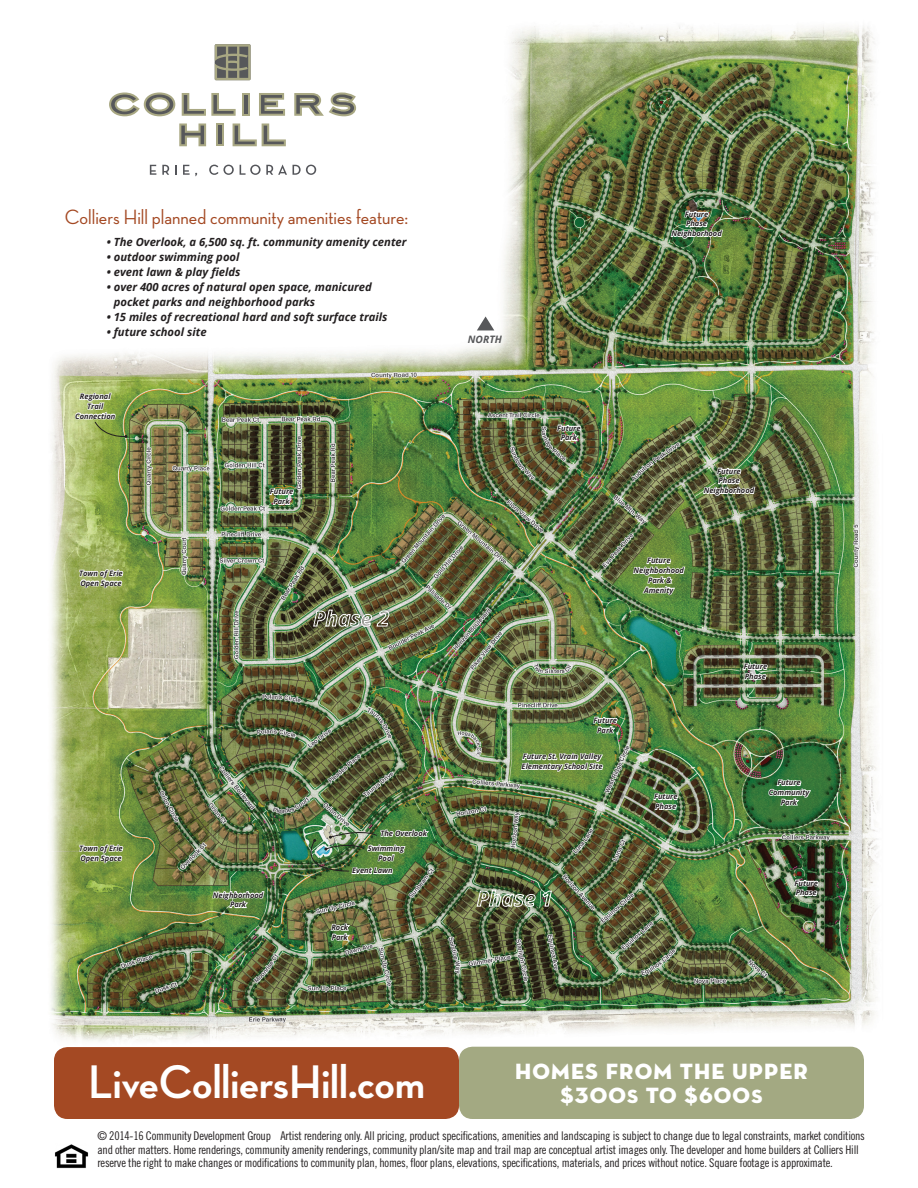
<style>
.page{position:relative;width:918px;height:1188px;background:#fff}
.page>*{position:absolute;margin:0;border:0;box-sizing:border-box;transform-origin:0 0}
.t1{font:700 48px "Neutra Disp";color:#fff}
.t2{font:22.5px "Neutra Disp Titling";letter-spacing:.05em;color:#fff}
.t3{font:500 21.15px "Neutra Disp";color:#a44923}
.t4{font:12px/13.5px "Trade Gothic Cond Eighteen";letter-spacing:-.02em;color:#231f20}
.t5{font:italic 700 11.25px/15px "Open Sans";color:#231f20}
.t6{font:italic 700 10.2px "Open Sans";color:#57585a}
.t7{font:italic 700 7.5px/9.8px "Open Sans";color:#231f20}
.s1{font-size:19.5px}
</style>
<div class="page">
<img style="left:50px;top:26px;width:828px;height:1031px">
<svg style="left:78px;top:559px;width:46px;height:31px"></svg>
<svg style="left:78px;top:834px;width:46px;height:31px"></svg>
<svg style="left:211px;top:881px;width:54px;height:31px"></svg>
<svg style="left:330px;top:923px;width:22px;height:21px"></svg>
<svg style="left:476px;top:889px;width:60px;height:18px"></svg>
<svg style="left:542px;top:890px;width:10px;height:17px"></svg>
<div style="left:308px;top:604px;width:87px;height:29px;background:#231f20;opacity:.95"></div>
<svg style="left:313px;top:609px;width:77px;height:18px"></svg>
<svg style="left:767px;top:778px;width:45px;height:43px"></svg>
<svg style="left:793px;top:878px;width:27px;height:22px"></svg>
<svg style="left:742px;top:662px;width:27px;height:21px"></svg>
<svg style="left:652px;top:792px;width:27px;height:21px"></svg>
<img style="left:520px;top:716px;width:99px;height:93px">
<svg style="left:477px;top:316px;width:17px;height:14px"></svg>
<svg style="left:215px;top:44px;width:36px;height:36px"></svg>
<div style="left:242px;top:93px;width:8px;height:23px;background:#a9a883"></div>
<svg style="left:109px;top:92px;width:66px;height:24px"></svg>
<svg style="left:182px;top:93px;width:54px;height:23px"></svg>
<hr style="left:244px;top:95px;width:4px;height:19px;background:#57585a">
<svg style="left:259px;top:93px;width:26px;height:23px"></svg>
<svg style="left:294px;top:92px;width:62px;height:24px"></svg>
<svg style="left:216px;top:123px;width:7px;height:23px"></svg>
<svg style="left:179px;top:123px;width:27px;height:23px"></svg>
<hr style="left:218px;top:126px;width:3px;height:18px;background:#57585a">
<svg style="left:233px;top:123px;width:53px;height:23px"></svg>
<svg style="left:150px;top:165px;width:6px;height:10px"></svg>
<svg style="left:162px;top:165px;width:7px;height:10px"></svg>
<svg style="left:175px;top:165px;width:2px;height:10px"></svg>
<svg style="left:183px;top:165px;width:14px;height:11px"></svg>
<svg style="left:209px;top:165px;width:25px;height:10px"></svg>
<svg style="left:240px;top:165px;width:47px;height:10px"></svg>
<svg style="left:293px;top:165px;width:23px;height:10px"></svg>
<div style="left:459px;top:1047px;width:405px;height:72px;background:#a3a982;border-radius:14px"></div>
<div style="left:54px;top:1047px;width:405px;height:72px;background:#a44923;border-radius:14px"></div>
<img style="left:54px;top:1144px;width:35px;height:24px">
<img style="left:670px;top:209px;width:54px;height:37px">
<svg style="left:702px;top:466px;width:54px;height:37px"></svg>
<svg style="left:632px;top:549px;width:54px;height:69px"></svg>
<svg style="left:74px;top:382px;width:53px;height:56px;background:#afc27b"></svg>
<img style="left:295px;top:819px;width:136px;height:62px">
<svg style="left:268px;top:488px;width:27px;height:20px"></svg>
<svg style="left:556px;top:424px;width:26px;height:21px"></svg>
<p class="t3" style="left:65px;top:205px;width:345px">Colliers Hill planned community amenities feature:</p>
<p class="t5" style="left:107px;top:234px;width:301px">• The Overlook, a 6,500 sq. ft. community amenity center</p>
<p class="t5" style="left:107px;top:249px;width:134px">• outdoor swimming pool</p>
<p class="t5" style="left:107px;top:264px;width:135px">• event lawn &amp; play fields</p>
<p class="t5" style="left:114px;top:279px;width:260px;text-indent:-7px">• over 400 acres of natural open space, manicured pocket parks and neighborhood parks</p>
<p class="t5" style="left:107px;top:309px;width:282px">• 15 miles of recreational hard and soft surface trails</p>
<p class="t5" style="left:107px;top:324px;width:101px">• future school site</p>
<p class="t7" style="left:80px;top:391px;width:32px">Regional</p>
<p class="t7" style="left:87px;top:401px;width:18px">Trail</p>
<p class="t7" style="left:75px;top:411px;width:42px">Connection</p>
<p class="t7" style="left:79px;top:568px;width:45px">Town of Erie</p>
<p class="t7" style="left:80px;top:578px;width:43px">Open Space</p>
<p class="t7" style="left:270px;top:487px;width:25px">Future</p>
<p class="t7" style="left:273px;top:496px;width:18px">Park</p>
<p class="t7" style="left:79px;top:843px;width:45px">Town of Erie</p>
<p class="t7" style="left:80px;top:853px;width:43px">Open Space</p>
<p class="t7" style="left:213px;top:890px;width:52px">Neighborhood</p>
<p class="t7" style="left:230px;top:900px;width:18px">Park</p>
<p class="t7" style="left:380px;top:828px;width:48px">The Overlook</p>
<p class="t7" style="left:368px;top:843px;width:38px">Swimming</p>
<p class="t7" style="left:378px;top:853px;width:17px">Pool</p>
<p class="t7" style="left:352px;top:866px;width:42px">Event Lawn</p>
<p class="t7" style="left:331px;top:922px;width:18px">Rock</p>
<p class="t7" style="left:332px;top:932px;width:18px">Park</p>
<p class="t7" style="left:685px;top:209px;width:25px">Future</p>
<p class="t7" style="left:686px;top:219px;width:23px">Phase</p>
<p class="t7" style="left:671px;top:228px;width:52px">Neighborhood</p>
<p class="t6" style="left:468px;top:332px;width:36px">NORTH</p>
<p class="t7" style="left:557px;top:423px;width:25px">Future</p>
<p class="t7" style="left:561px;top:433px;width:18px">Park</p>
<p class="t7" style="left:717px;top:466px;width:25px">Future</p>
<p class="t7" style="left:718px;top:476px;width:23px">Phase</p>
<p class="t7" style="left:704px;top:485px;width:52px">Neighborhood</p>
<p class="t7" style="left:647px;top:556px;width:25px">Future</p>
<p class="t7" style="left:634px;top:565px;width:52px">Neighborhood</p>
<p class="t7" style="left:648px;top:575px;width:25px">Park &amp;</p>
<p class="t7" style="left:644px;top:585px;width:31px">Amenity</p>
<p class="t7" style="left:594px;top:715px;width:25px">Future</p>
<p class="t7" style="left:597px;top:725px;width:18px">Park</p>
<p class="t7" style="left:522px;top:752px;width:83px">Future St. Vrain Valley<br>Elementary School Site</p>
<p class="t7" style="left:654px;top:792px;width:25px">Future</p>
<p class="t7" style="left:655px;top:801px;width:23px">Phase</p>
<p class="t7" style="left:744px;top:661px;width:25px">Future</p>
<p class="t7" style="left:745px;top:671px;width:23px">Phase</p>
<p class="t7" style="left:777px;top:778px;width:25px">Future</p>
<p class="t7" style="left:769px;top:787px;width:42px">Community</p>
<p class="t7" style="left:781px;top:797px;width:18px">Park</p>
<p class="t7" style="left:794px;top:878px;width:25px">Future</p>
<p class="t7" style="left:796px;top:888px;width:23px">Phase</p>
<p class="t2" style="left:515px;top:1057px;width:294px">HOMES FROM THE UPPER</p>
<p class="t1" style="left:88px;top:1055px;width:338px">LiveColliersHill.com</p>
<p class="t2" style="left:561px;top:1081px;width:203px">$300<span class="s1">S</span> TO $600<span class="s1">S</span></p>
<p class="t4" style="left:98px;top:1129px;width:769px">© 2014-16 Community Development Group Artist rendering only. All pricing, product specifications, amenities and landscaping is subject to change due to legal constraints, market conditions and other matters. Home renderings, community amenity renderings, community plan/site map and trail map are conceptual artist images only. The developer and home builders at Colliers Hill reserve the right to make changes or modifications to community plan, homes, floor plans, elevations, specifications, materials, and prices without notice. Square footage is approximate.</p>
</div>
